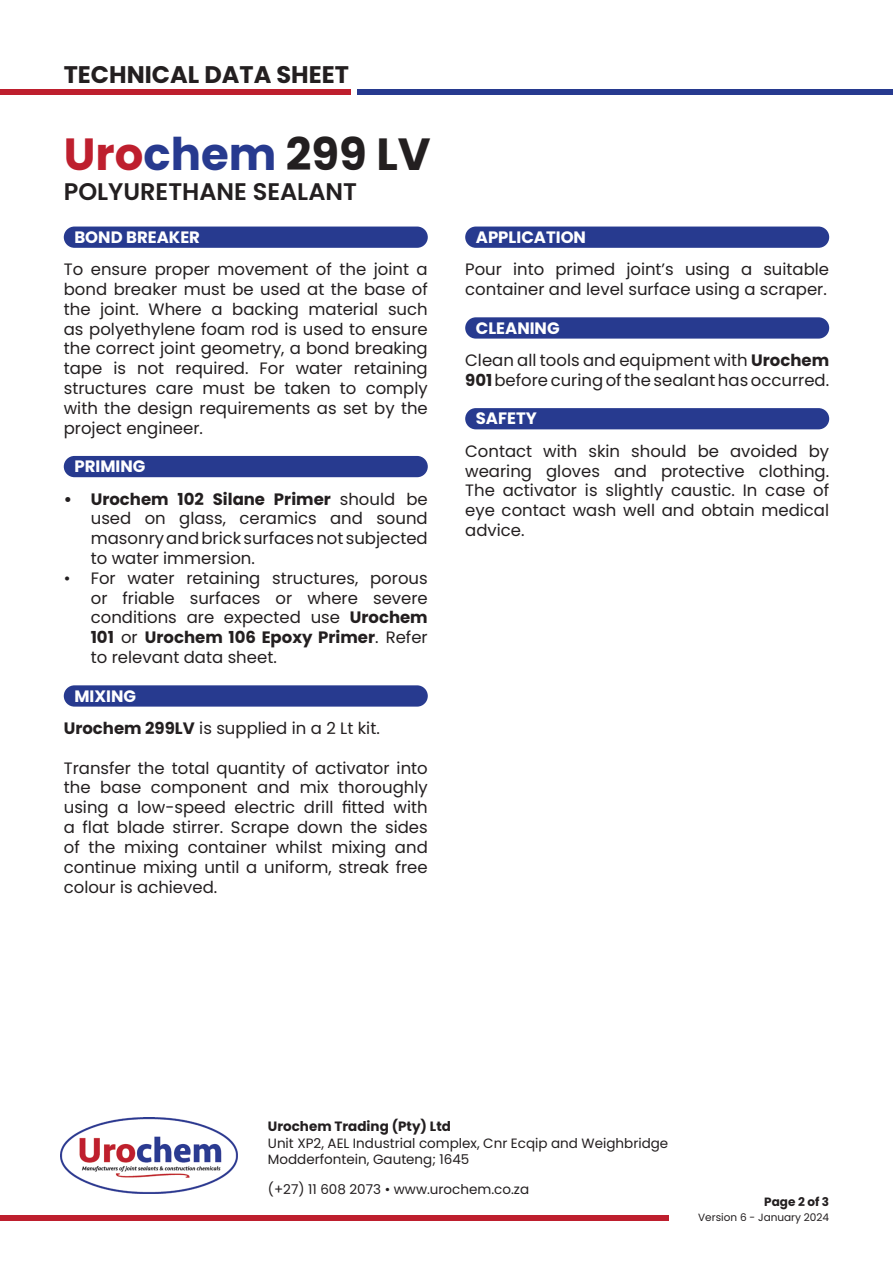
<style>
.page{position:relative;width:893px;height:1263px;background:#fff}
.page>*{position:absolute;margin:0;border:0;box-sizing:border-box;transform-origin:0 0}
.t1{font:700 45px "Poppins";color:#231f20}
.t2{font:600 24px "Poppins";color:#231f20}
.t3{font:700 24px "Poppins";color:#231f20}
.t4{font:16.5px/19.8px "Poppins";color:#231f20;text-align:justify}
.t5{font:700 16.5px "Poppins";color:#fff}
.t6{font:13.5px/16.2px "Poppins";color:#231f20}
.t7{font:700 13.5px "Poppins";color:#231f20}
.t8{font:700 12px "Poppins";color:#231f20}
.t9{font:10.5px "Poppins";color:#231f20}
.s1{color:#be1f2e}
.s2{color:#273a8f}
.s3{font-weight:700}
</style>
<div class="page">
<div style="left:0;top:1215px;width:668px;height:5px;background:#be1f2e"></div>
<img style="left:61px;top:1117px;width:176px;height:76px">
<div style="left:0;top:89px;width:350px;height:6px;background:#be1f2e"></div>
<div style="left:357px;top:89px;width:536px;height:6px;background:#273a8f"></div>
<div style="left:64px;top:456px;width:364px;height:21px;background:#273a8f;border-radius:11px"></div>
<div style="left:64px;top:685px;width:364px;height:22px;background:#273a8f;border-radius:11px"></div>
<div style="left:465px;top:227px;width:364px;height:21px;background:#273a8f;border-radius:11px"></div>
<div style="left:465px;top:317px;width:364px;height:22px;background:#273a8f;border-radius:11px"></div>
<div style="left:465px;top:408px;width:364px;height:21px;background:#273a8f;border-radius:11px"></div>
<div style="left:64px;top:227px;width:364px;height:21px;background:#273a8f;border-radius:11px"></div>
<h2 class="t3" style="left:64px;top:60px;width:287px">TECHNICAL DATA SHEET</h2>
<p class="t1" style="left:64px;top:128px;width:369px"><span class="s1">Uro</span><span class="s2">chem</span> 299 LV</p>
<p class="t2" style="left:64px;top:177px;width:295px">POLYURETHANE SEALANT</p>
<p class="t5" style="left:74px;top:228px;width:127px">BOND BREAKER</p>
<p class="t4" style="left:64px;top:260px;width:365px">To ensure proper movement of the joint a bond breaker must be used at the base of the joint. Where a backing material such as polyethylene foam rod is used to ensure the correct joint geometry, a bond breaking tape is not required. For water retaining structures care must be taken to comply with the design requirements as set by the project engineer.</p>
<p class="t5" style="left:74px;top:457px;width:72px">PRIMING</p>
<p class="t4" style="left:91px;top:489px;width:338px;text-indent:-27px"><span class="s3">• Urochem 102 Silane Primer</span> should be used on glass, ceramics and sound masonry and brick surfaces not subjected to water immersion.</p>
<p class="t4" style="left:91px;top:568px;width:338px;text-indent:-27px">• For water retaining structures, porous or friable surfaces or where severe conditions are expected use <span class="s3">Urochem 101</span> or <span class="s3">Urochem 106 Epoxy Primer</span>. Refer to relevant data sheet.</p>
<p class="t5" style="left:74px;top:686px;width:63px">MIXING</p>
<p class="t4" style="left:64px;top:718px;width:317px"><span class="s3">Urochem 299LV</span> is supplied in a 2 Lt kit.</p>
<p class="t4" style="left:64px;top:758px;width:366px">Transfer the total quantity of activator into the base component and mix thoroughly using a low-speed electric drill fitted with a flat blade stirrer. Scrape down the sides of the mixing container whilst mixing and continue mixing until a uniform, streak free colour is achieved.</p>
<p class="t5" style="left:476px;top:228px;width:112px">APPLICATION</p>
<p class="t4" style="left:465px;top:260px;width:365px">Pour into primed joint’s using a suitable container and level surface using a scraper.</p>
<p class="t5" style="left:476px;top:318px;width:85px">CLEANING</p>
<p class="t4" style="left:465px;top:350px;width:365px">Clean all tools and equipment with <span class="s3">Urochem<br>901</span> before curing of the sealant has occurred.</p>
<p class="t5" style="left:476px;top:409px;width:63px">SAFETY</p>
<p class="t4" style="left:465px;top:441px;width:365px">Contact with skin should be avoided by wearing gloves and protective clothing.<br>The activator is slightly caustic. In case of eye contact wash well and obtain medical advice.</p>
<p class="t7" style="left:268px;top:1119px;width:185px">Urochem Trading (Pty) Ltd</p>
<p class="t6" style="left:268px;top:1135px;width:402px">Unit XP2, AEL Industrial complex, Cnr Ecqip and Weighbridge<br>Modderfontein, Gauteng; 1645</p>
<p class="t6" style="left:268px;top:1181px;width:263px">(+27) 11 608 2073 • www.urochem.co.za</p>
<p class="t8" style="left:764px;top:1194px;width:66px">Page 2 of 3</p>
<p class="t9" style="left:698px;top:1211px;width:132px">Version 6 - January 2024</p>
</div>
